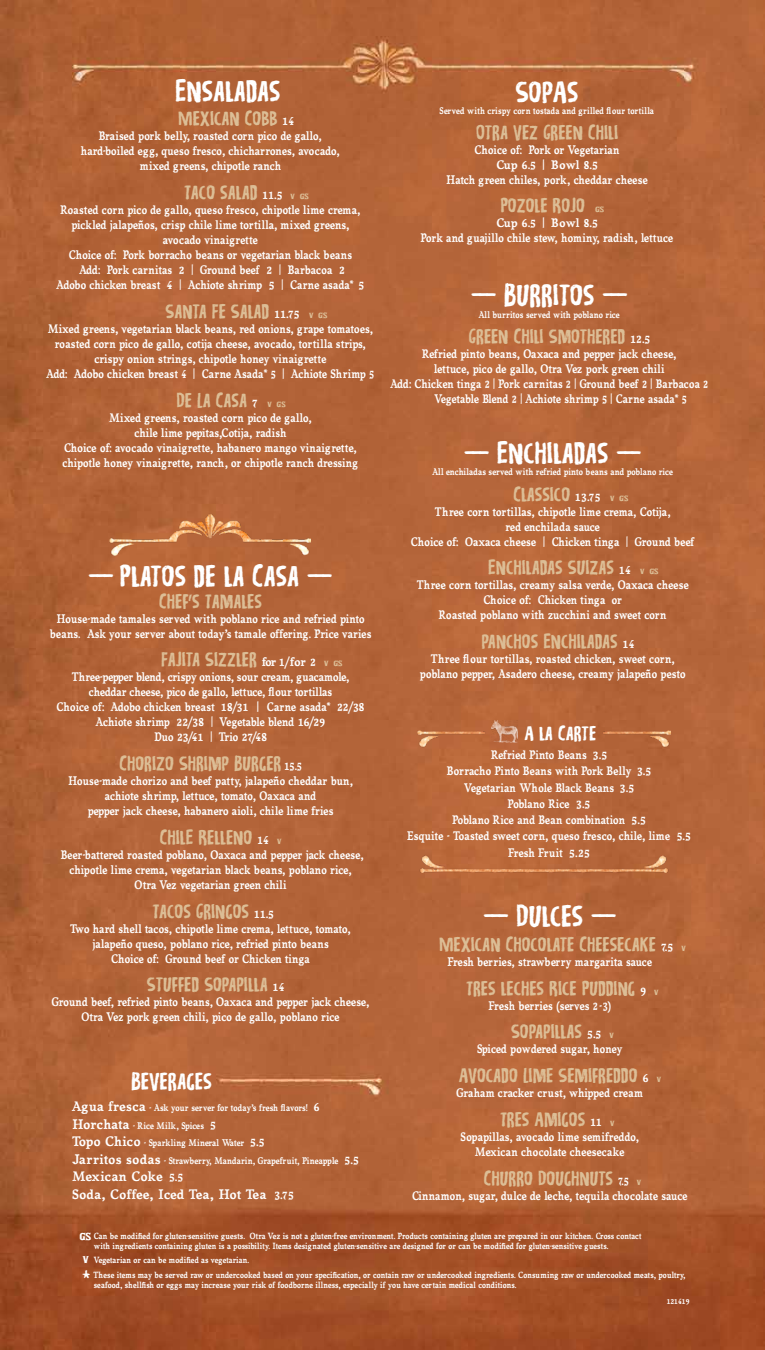
<style>
.page{position:relative;width:765px;height:1350px;background:#fff}
.page>*{position:absolute;margin:0;border:0;box-sizing:border-box;transform-origin:0 0}
.t1{font:22.5px "Repetition DEMO";color:#fff;scale:1.2 1}
.t2{font:17.5px "Repetition DEMO";color:#fff;scale:1.2 1}
.t3{font:15px "Repetition DEMO";color:#dcbe96;scale:1.2 1}
.t4{font:15px "Repetition DEMO";color:#fff;scale:1.2 1}
.t5{font:700 12.5px/17.5px "Killam";letter-spacing:.02em;color:#fff;scale:.9 1}
.t6{font:700 11.25px/15px "Killam";color:#fff;text-align:center;scale:.8 1}
.t7{font:700 11.25px "Killam";color:#fff;scale:.79 1}
.t8{font:700 11.25px/15px "Killam";color:#fff;text-align:center;scale:.9 1}
.t9{font:700 11.25px "Killam";letter-spacing:-.02em;color:#fff;scale:.8 1}
.t10{font:10px "P22 Posada";color:#fff;scale:1.25 1}
.t11{font:700 8.75px/17.5px "Killam";color:#fff;scale:.8 1}
.t12{font:700 8.12px/9.8px "Killam";color:#fff;scale:.8 1}
.t13{font:700 7.5px "Killam";color:#fff;scale:.9 1}
.s1{font-family:"Killam";font-weight:700;font-size:11.25px;color:#fff}
.s2{font-family:"P22 Posada";font-size:7.5px}
.s3{font-size:12.5px}
.s4{font-size:11.25px}
.s5{font-family:"P22 Posada";font-weight:400;font-size:10px}
.s6{font-family:"Repetition DEMO";font-weight:400;font-size:12.5px}
</style>
<div class="page">
<img style="left:0;top:0;width:765px;height:1350px">
<img style="left:492px;top:721px;width:25px;height:9px">
<img style="left:418px;top:730px;width:253px;height:143px">
<img style="left:110px;top:513px;width:200px;height:42px">
<h1 class="t1" style="left:175px;top:73px;width:89px">ENSALADAS</h1>
<h3 class="t3" style="left:178px;top:107px;width:98px">MEXICAN COBB <span class="s1">14</span></h3>
<p class="t6" style="left:81px;top:128px;width:325px">Braised pork belly, roasted corn pico de gallo, hard-boiled egg, queso fresco, chicharrones, avocado, mixed greens, chipotle ranch</p>
<h3 class="t3" style="left:184px;top:181px;width:106px">TACO SALAD <span class="s1">11.5</span> <span class="s2">V GS</span></h3>
<p class="t6" style="left:57px;top:202px;width:386px">Roasted corn pico de gallo, queso fresco, chipotle lime crema, pickled jalapeños, crisp chile lime tortilla, mixed greens, avocado vinaigrette<br>Choice of: Pork borracho beans or vegetarian black beans<br>Add: Pork carnitas 2 | Ground beef 2 | Barbacoa 2<br>Adobo chicken breast 4 | Achiote shrimp 5 | Carne asada* 5</p>
<h3 class="t3" style="left:166px;top:300px;width:136px">SANTA FE SALAD <span class="s1">11.75</span> <span class="s2">V GS</span></h3>
<p class="t6" style="left:46px;top:321px;width:411px">Mixed greens, vegetarian black beans, red onions, grape tomatoes, roasted corn pico de gallo, cotija cheese, avocado, tortilla strips, crispy onion strings, chipotle honey vinaigrette<br>Add: Adobo chicken breast 4 | Carne Asada* 5 | Achiote Shrimp 5</p>
<h3 class="t3" style="left:176px;top:388px;width:93px">DE LA CASA <span class="s1">7</span> <span class="s2">V GS</span></h3>
<p class="t6" style="left:63px;top:410px;width:371px">Mixed greens, roasted corn pico de gallo,<br>chile lime pepitas,Cotija, radish<br>Choice of: avocado vinaigrette, habanero mango vinaigrette, chipotle honey vinaigrette, ranch, or chipotle ranch dressing</p>
<h1 class="t1" style="left:88px;top:559px;width:205px">--- PLATOS DE LA CASA ---</h1>
<h3 class="t3" style="left:159px;top:589px;width:87px">CHEF’S TAMALES</h3>
<p class="t6" style="left:50px;top:611px;width:403px">House-made tamales served with poblano rice and refried pinto beans. Ask your server about today’s tamale offering. Price varies</p>
<h3 class="t3" style="left:161px;top:648px;width:153px">FAJITA SIZZLER <span class="s1">for 1/for 2</span> <span class="s2">V GS</span></h3>
<p class="t6" style="left:57px;top:669px;width:386px">Three-pepper blend, crispy onions, sour cream, guacamole, cheddar cheese, pico de gallo, lettuce, flour tortillas<br>Choice of: Adobo chicken breast 18/31 | Carne asada* 22/38<br>Achiote shrimp 22/38 | Vegetable blend 16/29<br>Duo 23/41 | Trio 27/48</p>
<h3 class="t3" style="left:119px;top:752px;width:154px">CHORIZO SHRIMP BURGER <span class="s1">15.5</span></h3>
<p class="t6" style="left:68px;top:773px;width:358px">House-made chorizo and beef patty, jalapeño cheddar bun, achiote shrimp, lettuce, tomato, Oaxaca and<br>pepper jack cheese, habanero aioli, chile lime fries</p>
<h3 class="t3" style="left:160px;top:826px;width:103px">CHILE RELLENO <span class="s1">14</span> <span class="s2">V</span></h3>
<p class="t6" style="left:61px;top:847px;width:380px">Beer-battered roasted poblano, Oaxaca and pepper jack cheese, chipotle lime crema, vegetarian black beans, poblano rice,<br>Otra Vez vegetarian green chili</p>
<h3 class="t3" style="left:152px;top:899px;width:103px">TACOS GRINGOS <span class="s1">11.5</span></h3>
<p class="t6" style="left:70px;top:921px;width:352px">Two hard shell tacos, chipotle lime crema, lettuce, tomato, jalapeño queso, poblano rice, refried pinto beans<br>Choice of: Ground beef or Chicken tinga</p>
<h3 class="t3" style="left:147px;top:973px;width:116px">STUFFED SOPAPILLA <span class="s1">14</span></h3>
<p class="t6" style="left:52px;top:994px;width:399px">Ground beef, refried pinto beans, Oaxaca and pepper jack cheese,<br>Otra Vez pork green chili, pico de gallo, poblano rice</p>
<h2 class="t2" style="left:131px;top:1068px;width:69px">BEVERAGES</h2>
<p class="t11" style="left:72px;top:1099px;width:360px"><span class="s3">Agua fresca</span> - Ask your server for today’s fresh flavors! <span class="s4">6<br></span><span class="s3">Horchata</span> - Rice Milk, Spices <span class="s4">5<br></span><span class="s3">Topo Chico</span> - Sparkling Mineral Water <span class="s4">5.5<br></span><span class="s3">Jarritos sodas</span> - Strawberry, Mandarin, Grapefruit, Pineapple <span class="s4">5.5</span></p>
<p class="t5" style="left:72px;top:1167px;width:248px">Mexican Coke <span class="s4">5.5<br></span>Soda, Coffee, Iced Tea, Hot Tea <span class="s4">3.75</span></p>
<h1 class="t1" style="left:515px;top:74px;width:54px">SOPAS</h1>
<p class="t11" style="left:440px;top:102px;width:270px">Served with crispy corn tostada and grilled flour tortilla</p>
<h3 class="t3" style="left:476px;top:120px;width:120px">OTRA VEZ GREEN CHILI</h3>
<p class="t6" style="left:446px;top:142px;width:253px">Choice of: Pork or Vegetarian<br>Cup 6.5 | Bowl 8.5<br>Hatch green chiles, pork, cheddar cheese</p>
<h3 class="t3" style="left:500px;top:194px;width:88px">POZOLE ROJO <span class="s2">GS</span></h3>
<p class="t8" style="left:421px;top:215px;width:282px">Cup 6.5 | Bowl 8.5<br>Pork and guajillo chile stew, hominy, radish, lettuce</p>
<h1 class="t1" style="left:471px;top:278px;width:132px">--- BURRITOS ---</h1>
<p class="t11" style="left:479px;top:305px;width:178px">All burritos served with poblano rice</p>
<h3 class="t3" style="left:469px;top:325px;width:153px">GREEN CHILI SMOTHERED <span class="s1">12.5</span></h3>
<p class="t6" style="left:422px;top:346px;width:320px">Refried pinto beans, Oaxaca and pepper jack cheese,</p>
<p class="t6" style="left:434px;top:361px;width:289px">lettuce, pico de gallo, Otra Vez pork green chili</p>
<p class="t7" style="left:390px;top:377px;width:404px">Add: Chicken tinga 2 | Pork carnitas 2 | Ground beef 2 | Barbacoa 2</p>
<p class="t7" style="left:434px;top:392px;width:321px">Vegetable Blend 2 | Achiote shrimp 5 | Carne asada* 5</p>
<h1 class="t1" style="left:464px;top:436px;width:150px">--- ENCHILADAS ---</h1>
<p class="t11" style="left:432px;top:463px;width:302px">All enchiladas served with refried pinto beans and poblano rice</p>
<h3 class="t3" style="left:513px;top:482px;width:97px">CLASSICO <span class="s1">13.75</span> <span class="s2">V GS</span></h3>
<p class="t6" style="left:411px;top:504px;width:356px">Three corn tortillas, chipotle lime crema, Cotija,<br>red enchilada sauce<br>Choice of: Oaxaca cheese | Chicken tinga | Ground beef</p>
<h3 class="t3" style="left:488px;top:556px;width:143px">ENCHILADAS SUIZAS <span class="s1">14</span> <span class="s2">V GS</span></h3>
<p class="t6" style="left:417px;top:577px;width:342px">Three corn tortillas, creamy salsa verde, Oaxaca cheese<br>Choice of: Chicken tinga or<br>Roasted poblano with zucchini and sweet corn</p>
<h3 class="t3" style="left:481px;top:630px;width:129px">PANCHOS ENCHILADAS <span class="s1">14</span></h3>
<p class="t6" style="left:420px;top:651px;width:334px">Three flour tortillas, roasted chicken, sweet corn, poblano pepper, Asadero cheese, creamy jalapeño pesto</p>
<h3 class="t4" style="left:524px;top:722px;width:61px">A LA CARTE</h3>
<p class="t6" style="left:407px;top:747px;width:356px;line-height:16.2px">Refried Pinto Beans 3.5<br>Borracho Pinto Beans with Pork Belly 3.5<br>Vegetarian Whole Black Beans 3.5<br>Poblano Rice 3.5<br>Poblano Rice and Bean combination 5.5<br>Esquite - Toasted sweet corn, queso fresco, chile, lime 5.5<br>Fresh Fruit 5.25</p>
<h1 class="t1" style="left:483px;top:899px;width:113px">--- DULCES ---</h1>
<h3 class="t3" style="left:439px;top:933px;width:207px">MEXICAN CHOCOLATE CHEESECAKE <span class="s1">7.5</span> <span class="s2">V</span></h3>
<p class="t6" style="left:447px;top:954px;width:258px">Fresh berries, strawberry margarita sauce</p>
<h3 class="t3" style="left:466px;top:976px;width:162px">TRES LECHES RICE PUDDING <span class="s1">9</span> <span class="s2">V</span></h3>
<p class="t6" style="left:489px;top:998px;width:155px">Fresh berries (serves 2 - 3)</p>
<h3 class="t3" style="left:511px;top:1020px;width:88px">SOPAPILLAS <span class="s1">5.5</span> <span class="s2">V</span></h3>
<p class="t6" style="left:477px;top:1041px;width:183px">Spiced powdered sugar, honey</p>
<h3 class="t3" style="left:459px;top:1064px;width:170px">AVOCADO LIME SEMIFREDDO <span class="s1">6</span> <span class="s2">V</span></h3>
<p class="t9" style="left:456px;top:1085px;width:235px">Graham cracker crust, whipped cream</p>
<h3 class="t3" style="left:500px;top:1108px;width:97px">TRES AMIGOS <span class="s1">11</span> <span class="s2">V</span></h3>
<p class="t6" style="left:461px;top:1129px;width:225px">Sopapillas, avocado lime semifreddo,<br>Mexican chocolate cheesecake</p>
<h3 class="t3" style="left:484px;top:1166px;width:133px">CHURRO DOUGHNUTS <span class="s1">7.5</span> <span class="s2">V</span></h3>
<p class="t6" style="left:412px;top:1188px;width:346px">Cinnamon, sugar, dulce de leche, tequila chocolate sauce</p>
<p class="t12" style="left:94px;top:1231px;width:686px">Can be modified for gluten-sensitive guests. Otra Vez is not a gluten-free environment. Products containing gluten are prepared in our kitchen. Cross contact with ingredients containing gluten is a possibility. Items designated gluten-sensitive are designed for or can be modified for gluten-sensitive guests.</p>
<p class="t12" style="left:82px;top:1253px;width:755px;line-height:14.8px"><span class="s5">V</span> Vegetarian or can be modified as vegetarian.<br><span class="s6">*</span> These items may be served raw or undercooked based on your specification, or contain raw or undercooked ingredients. Consuming raw or undercooked meats, poultry,</p>
<p class="t12" style="left:94px;top:1280px;width:530px">seafood, shellfish or eggs may increase your risk of foodborne illness, especially if you have certain medical conditions.</p>
<p class="t13" style="left:667px;top:1297px;width:27px">121419</p>
<p class="t10" style="left:80px;top:1231px;width:11px">GS</p>
</div>
